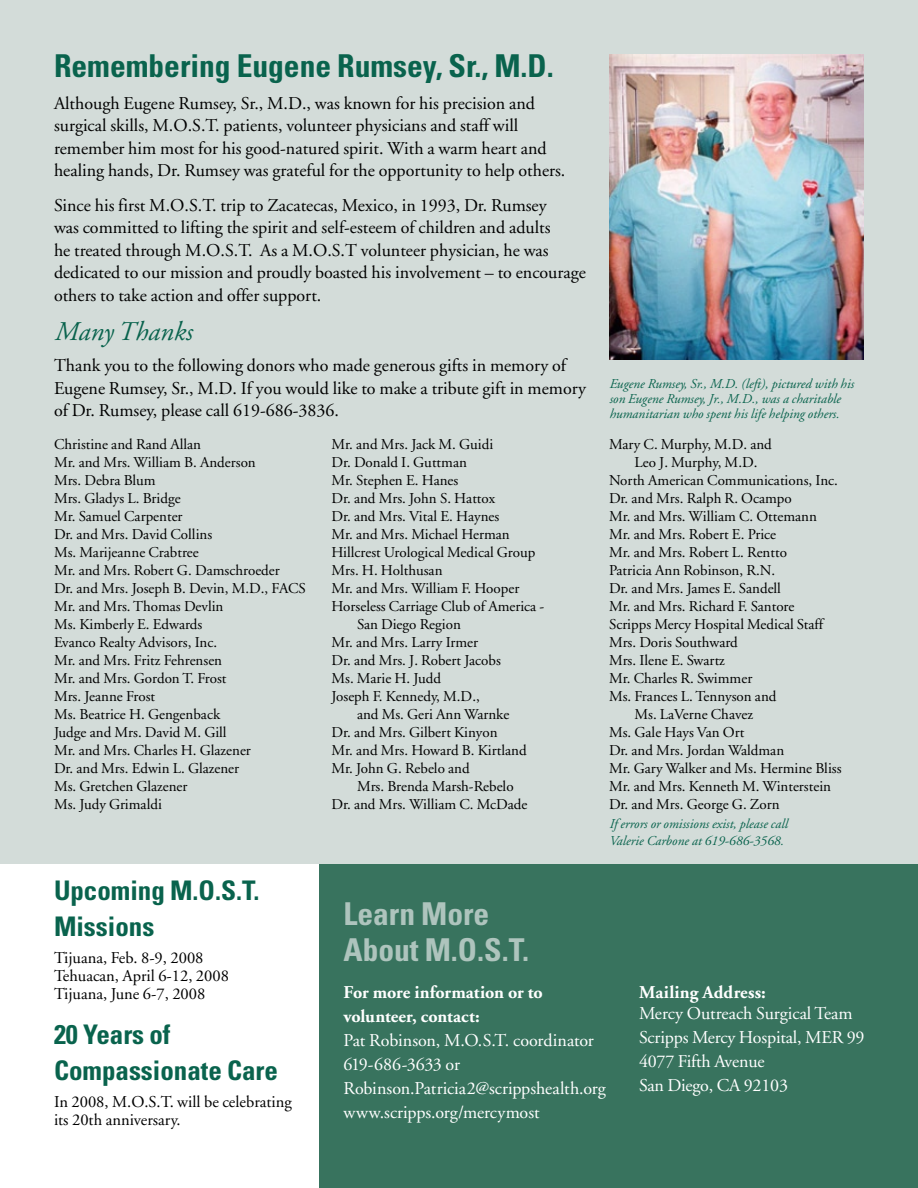
<style>
.page{position:relative;width:918px;height:1188px;background:#d3dcd9}
.page>*{position:absolute;margin:0;border:0;box-sizing:border-box;transform-origin:0 0}
.t1{font:700 condensed 31.5px "Univers LT Std";color:#09634d}
.t2{font:700 condensed 31.5px/36px "Univers LT Std";color:#aec4bd}
.t3{font:700 condensed 27px/36px "Univers LT Std";color:#09634d}
.t4{font:italic 27px "Adobe Garamond";color:#09634d}
.t5{font:18px/22.5px "Adobe Garamond";color:#000}
.t6{font:18px/24px "Adobe Garamond";letter-spacing:-.01em;color:#fff}
.t7{font:700 18px/24px "Adobe Garamond";letter-spacing:.005em;color:#fff}
.t8{font:16.5px/18px "Adobe Garamond";color:#000}
.t9{font:15px/18px "Adobe Garamond";color:#000}
.t10{font:italic 13.5px/15px "Adobe Garamond";color:#09634d}
</style>
<div class="page">
<div style="left:0;top:864px;width:378px;height:324px;background:#fff"></div>
<div style="left:320px;top:864px;width:598px;height:324px;background:#38735e"></div>
<img style="left:610px;top:54px;width:254px;height:305px">
<h1 class="t1" style="left:54px;top:47px;width:501px">Remembering Eugene Rumsey, Sr., M.D.</h1>
<p class="t5" style="left:54px;top:93px;width:513px">Although Eugene Rumsey, Sr., M.D., was known for his precision and surgical skills, M.O.S.T. patients, volunteer physicians and staff will remember him most for his good-natured spirit. With a warm heart and healing hands, Dr. Rumsey was grateful for the opportunity to help others.</p>
<p class="t5" style="left:54px;top:195px;width:533px">Since his first M.O.S.T. trip to Zacatecas, Mexico, in 1993, Dr. Rumsey<br>was committed to lifting the spirit and self-esteem of children and adults<br>he treated through M.O.S.T. As a M.O.S.T volunteer physician, he was dedicated to our mission and proudly boasted his involvement – to encourage others to take action and offer support.</p>
<h2 class="t4" style="left:54px;top:317px;width:139px">Many Thanks</h2>
<p class="t5" style="left:54px;top:355px;width:533px">Thank you to the following donors who made generous gifts in memory of<br>Eugene Rumsey, Sr., M.D. If you would like to make a tribute gift in memory of Dr. Rumsey, please call 619-686-3836.</p>
<p class="t9" style="left:332px;top:436px;width:163px">Mr. and Mrs. Jack M. Guidi</p>
<p class="t9" style="left:332px;top:454px;width:137px">Dr. Donald I. Guttman</p>
<p class="t9" style="left:332px;top:472px;width:128px">Mr. Stephen E. Hanes</p>
<p class="t9" style="left:332px;top:490px;width:165px">Dr. and Mrs. John S. Hattox</p>
<p class="t9" style="left:332px;top:508px;width:169px">Dr. and Mrs. Vital E. Haynes</p>
<p class="t9" style="left:332px;top:526px;width:180px">Mr. and Mrs. Michael Herman</p>
<p class="t9" style="left:332px;top:544px;width:205px">Hillcrest Urological Medical Group</p>
<p class="t9" style="left:332px;top:562px;width:113px">Mrs. H. Holthusan</p>
<p class="t9" style="left:332px;top:580px;width:189px">Mr. and Mrs. William F. Hooper</p>
<p class="t9" style="left:332px;top:598px;width:214px">Horseless Carriage Club of America -</p>
<p class="t9" style="left:357px;top:616px;width:105px">San Diego Region</p>
<p class="t9" style="left:332px;top:634px;width:148px">Mr. and Mrs. Larry Irmer</p>
<p class="t9" style="left:332px;top:652px;width:171px">Dr. and Mrs. J. Robert Jacobs</p>
<p class="t9" style="left:332px;top:670px;width:111px">Ms. Marie H. Judd</p>
<p class="t9" style="left:332px;top:688px;width:150px">Joseph F. Kennedy, M.D.,</p>
<p class="t9" style="left:357px;top:706px;width:154px">and Ms. Geri Ann Warnke</p>
<p class="t9" style="left:332px;top:724px;width:168px">Dr. and Mrs. Gilbert Kinyon</p>
<p class="t9" style="left:332px;top:742px;width:197px">Mr. and Mrs. Howard B. Kirtland</p>
<p class="t9" style="left:332px;top:760px;width:140px">Mr. John G. Rebelo and</p>
<p class="t9" style="left:357px;top:778px;width:158px">Mrs. Brenda Marsh-Rebelo</p>
<p class="t9" style="left:332px;top:796px;width:197px">Dr. and Mrs. William C. McDade</p>
<p class="t9" style="left:54px;top:436px;width:253px">Christine and Rand Allan<br>Mr. and Mrs. William B. Anderson<br>Mrs. Debra Blum<br>Mrs. Gladys L. Bridge<br>Mr. Samuel Carpenter<br>Dr. and Mrs. David Collins<br>Ms. Marijeanne Crabtree<br>Mr. and Mrs. Robert G. Damschroeder<br>Dr. and Mrs. Joseph B. Devin, M.D., FACS<br>Mr. and Mrs. Thomas Devlin<br>Ms. Kimberly E. Edwards<br>Evanco Realty Advisors, Inc.<br>Mr. and Mrs. Fritz Fehrensen<br>Mr. and Mrs. Gordon T. Frost<br>Mrs. Jeanne Frost<br>Ms. Beatrice H. Gengenback<br>Judge and Mrs. David M. Gill<br>Mr. and Mrs. Charles H. Glazener<br>Dr. and Mrs. Edwin L. Glazener<br>Ms. Gretchen Glazener<br>Ms. Judy Grimaldi</p>
<p class="t10" style="left:609px;top:376px;width:246px">Eugene Rumsey, Sr., M.D. (left), pictured with his son Eugene Rumsey, Jr., M.D., was a charitable humanitarian who spent his life helping others.</p>
<p class="t9" style="left:609px;top:436px;width:164px">Mary C. Murphy, M.D. and</p>
<p class="t9" style="left:634px;top:454px;width:125px">Leo J. Murphy, M.D.</p>
<p class="t9" style="left:609px;top:472px;width:230px">North American Communications, Inc.</p>
<p class="t9" style="left:609px;top:490px;width:184px">Dr. and Mrs. Ralph R. Ocampo</p>
<p class="t9" style="left:609px;top:508px;width:210px">Mr. and Mrs. William C. Ottemann</p>
<p class="t9" style="left:609px;top:526px;width:169px">Mr. and Mrs. Robert E. Price</p>
<p class="t9" style="left:609px;top:544px;width:180px">Mr. and Mrs. Robert L. Rentto</p>
<p class="t9" style="left:609px;top:562px;width:168px">Patricia Ann Robinson, R.N.</p>
<p class="t9" style="left:609px;top:580px;width:174px">Dr. and Mrs. James E. Sandell</p>
<p class="t9" style="left:609px;top:598px;width:187px">Mr. and Mrs. Richard F. Santore</p>
<p class="t9" style="left:609px;top:616px;width:216px">Scripps Mercy Hospital Medical Staff</p>
<p class="t9" style="left:609px;top:634px;width:130px">Mrs. Doris Southward</p>
<p class="t9" style="left:609px;top:652px;width:117px">Mrs. Ilene E. Swartz</p>
<p class="t9" style="left:609px;top:670px;width:145px">Mr. Charles R. Swimmer</p>
<p class="t9" style="left:609px;top:688px;width:169px">Ms. Frances L. Tennyson and</p>
<p class="t9" style="left:634px;top:706px;width:120px">Ms. LaVerne Chavez</p>
<p class="t9" style="left:609px;top:724px;width:137px">Ms. Gale Hays Van Ort</p>
<p class="t9" style="left:609px;top:742px;width:177px">Dr. and Mrs. Jordan Waldman</p>
<p class="t9" style="left:609px;top:760px;width:234px">Mr. Gary Walker and Ms. Hermine Bliss</p>
<p class="t9" style="left:609px;top:778px;width:224px">Mr. and Mrs. Kenneth M. Winterstein</p>
<p class="t9" style="left:609px;top:796px;width:172px">Dr. and Mrs. George G. Zorn</p>
<p class="t10" style="left:609px;top:816px;width:180px;line-height:16.2px">If errors or omissions exist, please call<br>Valerie Carbone at 619-686-3568.</p>
<h2 class="t3" style="left:54px;top:872px;width:207px">Upcoming M.O.S.T.<br>Missions</h2>
<p class="t8" style="left:54px;top:949px;width:176px">Tijuana, Feb. 8-9, 2008<br>Tehuacan, April 6-12, 2008<br>Tijuana, June 6-7, 2008</p>
<h2 class="t3" style="left:54px;top:1016px;width:226px">20 Years of<br>Compassionate Care</h2>
<p class="t8" style="left:54px;top:1093px;width:239px">In 2008, M.O.S.T. will be celebrating its 20th anniversary.</p>
<h1 class="t2" style="left:344px;top:895px;width:187px">Learn More<br>About M.O.S.T.</h1>
<p class="t7" style="left:344px;top:981px;width:201px">For more information or to volunteer, contact:</p>
<p class="t6" style="left:344px;top:1029px;width:264px">Pat Robinson, M.O.S.T. coordinator<br>619-686-3633 or<br>Robinson.Patricia2@scrippshealth.org www.scripps.org/mercymost</p>
<p class="t7" style="left:639px;top:981px;width:128px">Mailing Address:</p>
<p class="t6" style="left:639px;top:1002px;width:227px">Mercy Outreach Surgical Team<br>Scripps Mercy Hospital, MER 99<br>4077 Fifth Avenue<br>San Diego, CA 92103</p>
</div>
